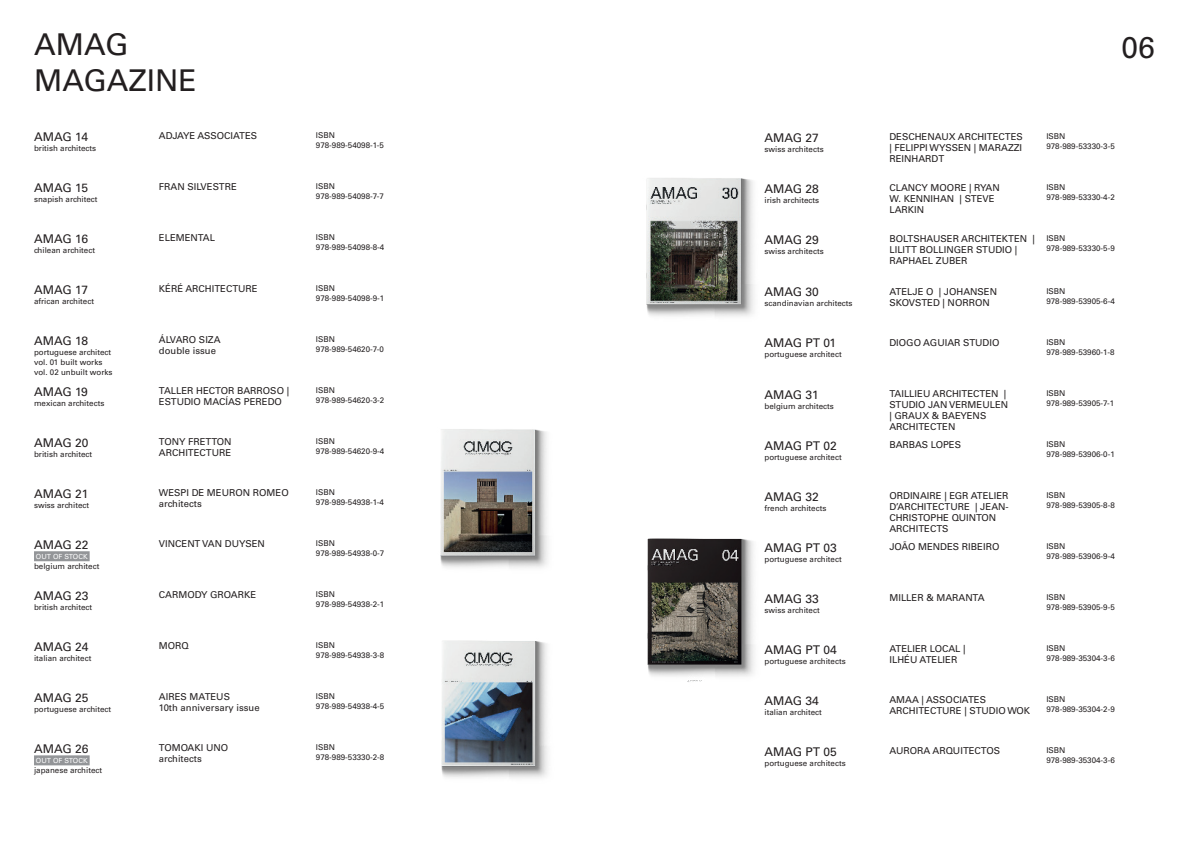
<style>
.page{position:relative;width:1191px;height:842px;background:#fff}
.page>*{position:absolute;margin:0;border:0;box-sizing:border-box;transform-origin:0 0}
.t1{font:30px "Univers LT Std";color:#231f20}
.t2{font:12px "Univers LT Std";color:#231f20}
.t3{font:9.5px/11px "Univers LT Std";color:#231f20}
.t4{font:8px/10px "Univers LT Std";color:#231f20}
.t5{font:7px "Univers LT Std";color:#fff}
</style>
<div class="page">
<div style="left:34px;top:551px;width:56px;height:10px;background:#939598"></div>
<div style="left:34px;top:755px;width:56px;height:10px;background:#939598"></div>
<img style="left:647px;top:538px;width:108px;height:144px">
<img style="left:441px;top:640px;width:107px;height:138px">
<img style="left:646px;top:178px;width:108px;height:139px">
<img style="left:440px;top:429px;width:108px;height:139px">
<h1 class="t1" style="left:34px;top:27px;width:96px">AMAG</h1>
<h1 class="t1" style="left:1121px;top:29px;width:35px">06</h1>
<h1 class="t1" style="left:34px;top:63px;width:164px">MAGAZINE</h1>
<h2 class="t2" style="left:34px;top:129px;width:56px">AMAG 14</h2>
<p class="t4" style="left:34px;top:143px;width:64px">british architects</p>
<p class="t3" style="left:159px;top:130px;width:100px">ADJAYE ASSOCIATES</p>
<p class="t4" style="left:316px;top:130px;width:70px">ISBN<br>978-989-54098-1-5</p>
<h2 class="t2" style="left:764px;top:131px;width:56px">AMAG 27</h2>
<p class="t4" style="left:764px;top:144px;width:61px">swiss architects</p>
<p class="t3" style="left:889px;top:131px;width:135px;text-align:justify">DESCHENAUX ARCHITECTES | FELIPPI WYSSEN | MARAZZI REINHARDT</p>
<p class="t4" style="left:1046px;top:131px;width:70px">ISBN<br>978-989-53330-3-5</p>
<h2 class="t2" style="left:34px;top:180px;width:56px">AMAG 15</h2>
<p class="t4" style="left:34px;top:194px;width:65px">snapish architect</p>
<p class="t3" style="left:159px;top:181px;width:79px">FRAN SILVESTRE</p>
<p class="t4" style="left:316px;top:181px;width:69px">ISBN<br>978-989-54098-7-7</p>
<h2 class="t2" style="left:764px;top:182px;width:56px">AMAG 28</h2>
<p class="t4" style="left:764px;top:195px;width:56px">irish architects</p>
<p class="t3" style="left:889px;top:182px;width:112px">CLANCY MOORE | RYAN<br>W. KENNIHAN | STEVE<br>LARKIN</p>
<p class="t4" style="left:1046px;top:182px;width:70px">ISBN<br>978-989-53330-4-2</p>
<h2 class="t2" style="left:34px;top:231px;width:56px">AMAG 16</h2>
<p class="t4" style="left:34px;top:245px;width:62px">chilean architect</p>
<p class="t3" style="left:159px;top:232px;width:58px">ELEMENTAL</p>
<p class="t4" style="left:316px;top:232px;width:70px">ISBN<br>978-989-54098-8-4</p>
<h2 class="t2" style="left:764px;top:233px;width:56px">AMAG 29</h2>
<p class="t4" style="left:764px;top:246px;width:61px">swiss architects</p>
<p class="t3" style="left:889px;top:233px;width:147px">BOLTSHAUSER ARCHITEKTEN |<br>LILITT BOLLINGER STUDIO |<br>RAPHAEL ZUBER</p>
<p class="t4" style="left:1046px;top:233px;width:70px">ISBN<br>978-989-53330-5-9</p>
<h2 class="t2" style="left:34px;top:282px;width:56px">AMAG 17</h2>
<p class="t4" style="left:34px;top:296px;width:62px">african architect</p>
<p class="t3" style="left:159px;top:283px;width:100px">KÉRÉ ARCHITECTURE</p>
<p class="t4" style="left:316px;top:283px;width:70px">ISBN<br>978-989-54098-9-1</p>
<h2 class="t2" style="left:764px;top:285px;width:56px">AMAG 30</h2>
<p class="t4" style="left:764px;top:299px;width:90px">scandinavian architects</p>
<p class="t3" style="left:889px;top:286px;width:109px">ATELJE O | JOHANSEN<br>SKOVSTED | NORRON</p>
<p class="t4" style="left:1046px;top:286px;width:70px">ISBN<br>978-989-53905-6-4</p>
<h2 class="t2" style="left:34px;top:333px;width:56px">AMAG 18</h2>
<p class="t4" style="left:34px;top:347px;width:80px">portuguese architect vol. 01 built works vol. 02 unbuilt works</p>
<p class="t3" style="left:159px;top:334px;width:63px">ÁLVARO SIZA double issue</p>
<p class="t4" style="left:316px;top:334px;width:69px">ISBN<br>978-989-54620-7-0</p>
<h2 class="t2" style="left:764px;top:336px;width:73px">AMAG PT 01</h2>
<p class="t4" style="left:764px;top:350px;width:79px">portuguese architect</p>
<p class="t3" style="left:889px;top:337px;width:112px">DIOGO AGUIAR STUDIO</p>
<p class="t4" style="left:1046px;top:337px;width:70px">ISBN<br>978-989-53960-1-8</p>
<h2 class="t2" style="left:34px;top:384px;width:55px">AMAG 19</h2>
<p class="t4" style="left:34px;top:398px;width:72px">mexican architects</p>
<p class="t3" style="left:159px;top:385px;width:132px">TALLER HECTOR BARROSO |<br>ESTUDIO MACÍAS PEREDO</p>
<p class="t4" style="left:316px;top:385px;width:70px">ISBN<br>978-989-54620-3-2</p>
<h2 class="t2" style="left:764px;top:387px;width:56px">AMAG 31</h2>
<p class="t4" style="left:764px;top:401px;width:71px">belgium architects</p>
<p class="t3" style="left:889px;top:388px;width:120px">TAILLIEU ARCHITECTEN |<br>STUDIO JAN VERMEULEN | GRAUX &amp; BAEYENS<br>ARCHITECTEN</p>
<p class="t4" style="left:1046px;top:388px;width:69px">ISBN<br>978-989-53905-7-1</p>
<h2 class="t2" style="left:34px;top:435px;width:56px">AMAG 20</h2>
<p class="t4" style="left:34px;top:449px;width:60px">british architect</p>
<p class="t3" style="left:159px;top:436px;width:74px">TONY FRETTON<br>ARCHITECTURE</p>
<p class="t4" style="left:316px;top:436px;width:70px">ISBN<br>978-989-54620-9-4</p>
<h2 class="t2" style="left:764px;top:438px;width:74px">AMAG PT 02</h2>
<p class="t4" style="left:764px;top:452px;width:79px">portuguese architect</p>
<p class="t3" style="left:889px;top:439px;width:73px">BARBAS LOPES</p>
<p class="t4" style="left:1046px;top:439px;width:70px">ISBN<br>978-989-53906-0-1</p>
<h2 class="t2" style="left:34px;top:486px;width:56px">AMAG 21</h2>
<p class="t4" style="left:34px;top:500px;width:57px">swiss architect</p>
<p class="t3" style="left:159px;top:487px;width:131px">WESPI DE MEURON ROMEO architects</p>
<p class="t4" style="left:316px;top:487px;width:70px">ISBN<br>978-989-54938-1-4</p>
<h2 class="t2" style="left:764px;top:489px;width:56px">AMAG 32</h2>
<p class="t4" style="left:764px;top:503px;width:63px">french architects</p>
<p class="t3" style="left:889px;top:490px;width:121px">ORDINAIRE | EGR ATELIER<br>D’ARCHITECTURE | JEAN-<br>CHRISTOPHE QUINTON<br>ARCHITECTS</p>
<p class="t4" style="left:1046px;top:490px;width:70px">ISBN<br>978-989-53905-8-8</p>
<h2 class="t2" style="left:34px;top:537px;width:56px">AMAG 22</h2>
<p class="t5" style="left:36px;top:552px;width:53px">OUT OF STOCK</p>
<p class="t4" style="left:34px;top:561px;width:67px">belgium architect</p>
<p class="t3" style="left:159px;top:538px;width:107px">VINCENT VAN DUYSEN</p>
<p class="t4" style="left:316px;top:538px;width:70px">ISBN<br>978-989-54938-0-7</p>
<h2 class="t2" style="left:764px;top:540px;width:74px">AMAG PT 03</h2>
<p class="t4" style="left:764px;top:554px;width:79px">portuguese architect</p>
<p class="t3" style="left:889px;top:541px;width:112px">JOÃO MENDES RIBEIRO</p>
<p class="t4" style="left:1046px;top:541px;width:70px">ISBN<br>978-989-53906-9-4</p>
<h2 class="t2" style="left:34px;top:588px;width:56px">AMAG 23</h2>
<p class="t4" style="left:34px;top:602px;width:60px">british architect</p>
<p class="t3" style="left:159px;top:589px;width:99px">CARMODY GROARKE</p>
<p class="t4" style="left:316px;top:589px;width:70px">ISBN<br>978-989-54938-2-1</p>
<h2 class="t2" style="left:764px;top:591px;width:56px">AMAG 33</h2>
<p class="t4" style="left:764px;top:605px;width:57px">swiss architect</p>
<p class="t3" style="left:889px;top:592px;width:97px">MILLER &amp; MARANTA</p>
<p class="t4" style="left:1046px;top:592px;width:70px">ISBN<br>978-989-53905-9-5</p>
<h2 class="t2" style="left:34px;top:639px;width:56px">AMAG 24</h2>
<p class="t4" style="left:34px;top:653px;width:59px">italian architect</p>
<p class="t3" style="left:159px;top:640px;width:32px">MORQ</p>
<p class="t4" style="left:316px;top:640px;width:70px">ISBN<br>978-989-54938-3-8</p>
<h2 class="t2" style="left:764px;top:642px;width:74px">AMAG PT 04</h2>
<p class="t4" style="left:764px;top:656px;width:83px">portuguese architects</p>
<p class="t3" style="left:889px;top:643px;width:78px">ATELIER LOCAL |<br>ILHÉU ATELIER</p>
<p class="t4" style="left:1046px;top:643px;width:70px">ISBN<br>978-989-35304-3-6</p>
<h2 class="t2" style="left:34px;top:690px;width:56px">AMAG 25</h2>
<p class="t4" style="left:34px;top:704px;width:79px">portuguese architect</p>
<p class="t3" style="left:159px;top:691px;width:102px">AIRES MATEUS<br>10th anniversary issue</p>
<p class="t4" style="left:316px;top:691px;width:70px">ISBN<br>978-989-54938-4-5</p>
<h2 class="t2" style="left:764px;top:693px;width:56px">AMAG 34</h2>
<p class="t4" style="left:764px;top:707px;width:59px">italian architect</p>
<p class="t3" style="left:889px;top:694px;width:142px">AMAA | ASSOCIATES<br>ARCHITECTURE | STUDIO WOK</p>
<p class="t4" style="left:1046px;top:694px;width:70px">ISBN<br>978-989-35304-2-9</p>
<h2 class="t2" style="left:34px;top:741px;width:56px">AMAG 26</h2>
<p class="t5" style="left:36px;top:756px;width:53px">OUT OF STOCK</p>
<p class="t4" style="left:34px;top:765px;width:70px">japanese architect</p>
<p class="t3" style="left:159px;top:742px;width:71px">TOMOAKI UNO architects</p>
<p class="t4" style="left:316px;top:742px;width:70px">ISBN<br>978-989-53330-2-8</p>
<h2 class="t2" style="left:764px;top:744px;width:74px">AMAG PT 05</h2>
<p class="t4" style="left:764px;top:758px;width:83px">portuguese architects</p>
<p class="t3" style="left:889px;top:745px;width:112px">AURORA ARQUITECTOS</p>
<p class="t4" style="left:1046px;top:745px;width:70px">ISBN<br>978-989-35304-3-6</p>
</div>
